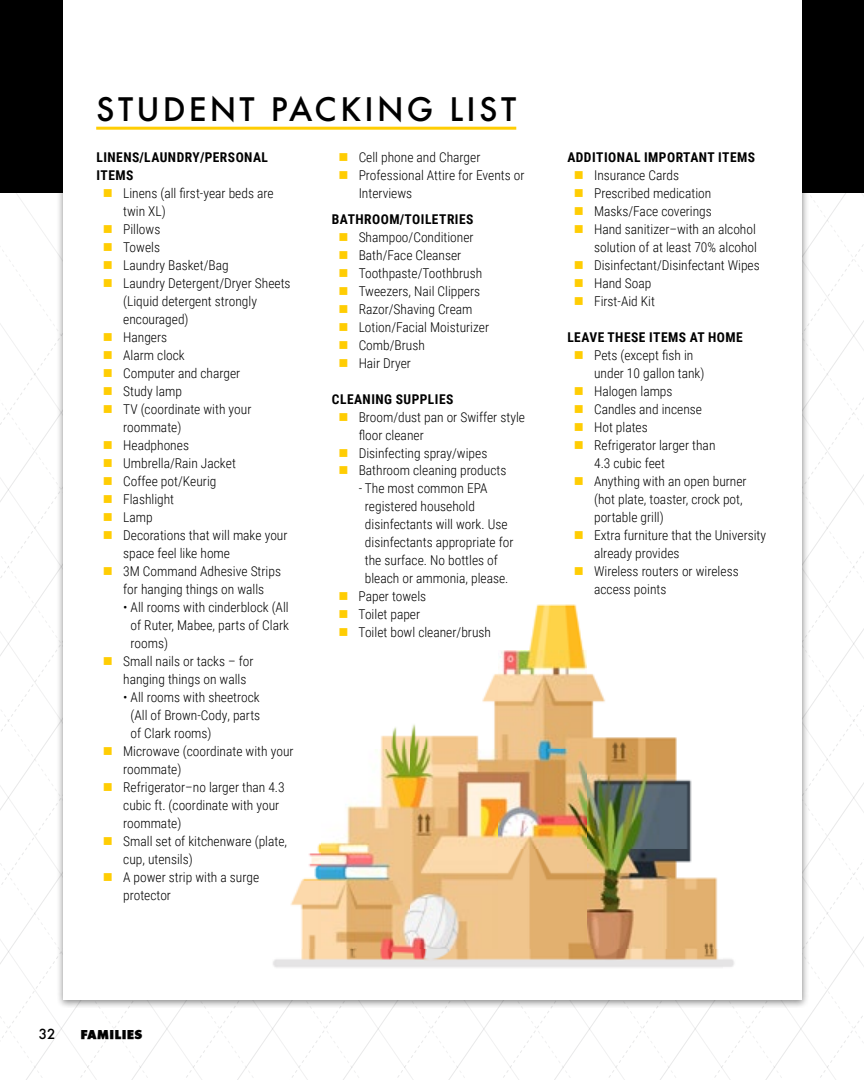
<style>
.page{position:relative;width:864px;height:1080px;background:#fff}
.page>*{position:absolute;margin:0;border:0;box-sizing:border-box;transform-origin:0 0}
.t1{font:500 31.5px "Futura";letter-spacing:.1em;color:#000}
.t2{font:300 13.5px/18px "Roboto Condensed";color:#000}
.t3{font:700 13.5px/18px "Roboto Condensed";letter-spacing:.035em;color:#000}
.t4{font:500 13.5px "Futura";color:#000}
.t5{font:12px "Futura ICGX Bold";color:#000}
.s1{color:#ffcd03}
</style>
<div class="page">
<div style="left:0;top:0;width:864px;height:192px;background:#000"></div>
<div style="left:56px;top:0;width:753px;height:1008px;background:#000;opacity:.45"></div>
<div style="left:63px;top:0;width:739px;height:999px;background:#fff"></div>
<hr style="left:96px;top:127px;width:420px;height:3px;background:#ffcd03">
<img style="left:273px;top:604px;width:461px;height:364px">
<h1 class="t1" style="left:96px;top:87px;width:422px">STUDENT PACKING LIST</h1>
<p class="t3" style="left:96px;top:148px;width:173px">LINENS/LAUNDRY/PERSONAL<br>ITEMS</p>
<p class="t2" style="left:123px;top:184px;width:152px;text-indent:-20px"><span class="s1">■</span> Linens (all first-year beds are twin XL)</p>
<p class="t2" style="left:103px;top:220px;width:59px"><span class="s1">■</span> Pillows</p>
<p class="t2" style="left:103px;top:238px;width:59px"><span class="s1">■</span> Towels</p>
<p class="t2" style="left:103px;top:256px;width:127px"><span class="s1">■</span> Laundry Basket/Bag</p>
<p class="t2" style="left:123px;top:274px;width:169px;text-indent:-20px"><span class="s1">■</span> Laundry Detergent/Dryer Sheets (Liquid detergent strongly encouraged)</p>
<p class="t2" style="left:103px;top:328px;width:66px"><span class="s1">■</span> Hangers</p>
<p class="t2" style="left:103px;top:346px;width:83px"><span class="s1">■</span> Alarm clock</p>
<p class="t2" style="left:103px;top:364px;width:139px"><span class="s1">■</span> Computer and charger</p>
<p class="t2" style="left:103px;top:382px;width:80px"><span class="s1">■</span> Study lamp</p>
<p class="t2" style="left:123px;top:400px;width:130px;text-indent:-20px"><span class="s1">■</span> TV (coordinate with your roommate)</p>
<p class="t2" style="left:103px;top:436px;width:88px"><span class="s1">■</span> Headphones</p>
<p class="t2" style="left:103px;top:454px;width:134px"><span class="s1">■</span> Umbrella/Rain Jacket</p>
<p class="t2" style="left:103px;top:472px;width:115px"><span class="s1">■</span> Coffee pot/Keurig</p>
<p class="t2" style="left:103px;top:490px;width:73px"><span class="s1">■</span> Flashlight</p>
<p class="t2" style="left:103px;top:508px;width:51px"><span class="s1">■</span> Lamp</p>
<p class="t2" style="left:123px;top:526px;width:166px;text-indent:-20px"><span class="s1">■</span> Decorations that will make your space feel like home</p>
<p class="t2" style="left:103px;top:562px;width:180px;text-align:center"><span class="s1">■</span> 3M Command Adhesive Strips for hanging things on walls</p>
<p class="t2" style="left:131px;top:598px;width:160px;text-align:justify;text-indent:-7px">• All rooms with cinderblock (All of Ruter, Mabee, parts of Clark rooms)</p>
<p class="t2" style="left:123px;top:652px;width:132px;text-indent:-20px"><span class="s1">■</span> Small nails or tacks – for hanging things on walls</p>
<p class="t2" style="left:131px;top:688px;width:131px;text-align:justify;text-indent:-7px">• All rooms with sheetrock (All of Brown-Cody, parts of Clark rooms)</p>
<p class="t2" style="left:123px;top:742px;width:172px;text-indent:-20px"><span class="s1">■</span> Microwave (coordinate with your roommate)</p>
<p class="t2" style="left:123px;top:778px;width:163px;text-indent:-20px"><span class="s1">■</span> Refrigerator–no larger than 4.3 cubic ft. (coordinate with your roommate)</p>
<p class="t2" style="left:123px;top:832px;width:165px;text-indent:-20px"><span class="s1">■</span> Small set of kitchenware (plate, cup, utensils)</p>
<p class="t2" style="left:123px;top:868px;width:137px;text-indent:-20px"><span class="s1">■</span> A power strip with a surge protector</p>
<p class="t2" style="left:338px;top:148px;width:144px"><span class="s1">■</span> Cell phone and Charger</p>
<p class="t2" style="left:359px;top:166px;width:167px;text-indent:-20px"><span class="s1">■</span> Professional Attire for Events or<br>Interviews</p>
<p class="t3" style="left:332px;top:209px;width:143px">BATHROOM/TOILETRIES</p>
<p class="t2" style="left:338px;top:227px;width:137px"><span class="s1">■</span> Shampoo/Conditioner</p>
<p class="t2" style="left:338px;top:245px;width:124px"><span class="s1">■</span> Bath/Face Cleanser</p>
<p class="t2" style="left:338px;top:263px;width:145px"><span class="s1">■</span> Toothpaste/Toothbrush</p>
<p class="t2" style="left:338px;top:281px;width:143px"><span class="s1">■</span> Tweezers, Nail Clippers</p>
<p class="t2" style="left:338px;top:299px;width:136px"><span class="s1">■</span> Razor/Shaving Cream</p>
<p class="t2" style="left:338px;top:317px;width:152px"><span class="s1">■</span> Lotion/Facial Moisturizer</p>
<p class="t2" style="left:338px;top:335px;width:88px"><span class="s1">■</span> Comb/Brush</p>
<p class="t2" style="left:338px;top:353px;width:74px"><span class="s1">■</span> Hair Dryer</p>
<p class="t3" style="left:332px;top:389px;width:123px">CLEANING SUPPLIES</p>
<p class="t2" style="left:359px;top:407px;width:168px;text-indent:-20px"><span class="s1">■</span> Broom/dust pan or Swiffer style floor cleaner</p>
<p class="t2" style="left:338px;top:443px;width:150px"><span class="s1">■</span> Disinfecting spray/wipes</p>
<p class="t2" style="left:338px;top:461px;width:169px"><span class="s1">■</span> Bathroom cleaning products</p>
<p class="t2" style="left:365px;top:479px;width:150px;text-indent:-6px">- The most common EPA registered household disinfectants will work. Use disinfectants appropriate for the surface. No bottles of bleach or ammonia, please.</p>
<p class="t2" style="left:338px;top:587px;width:89px"><span class="s1">■</span> Paper towels</p>
<p class="t2" style="left:338px;top:605px;width:83px"><span class="s1">■</span> Toilet paper</p>
<p class="t2" style="left:338px;top:623px;width:154px"><span class="s1">■</span> Toilet bowl cleaner/brush</p>
<p class="t3" style="left:567px;top:148px;width:189px">ADDITIONAL IMPORTANT ITEMS</p>
<p class="t2" style="left:574px;top:166px;width:107px"><span class="s1">■</span> Insurance Cards</p>
<p class="t2" style="left:574px;top:184px;width:139px"><span class="s1">■</span> Prescribed medication</p>
<p class="t2" style="left:574px;top:202px;width:140px"><span class="s1">■</span> Masks/Face coverings</p>
<p class="t2" style="left:574px;top:220px;width:185px;text-align:right"><span class="s1">■</span> Hand sanitizer–with an alcohol solution of at least 70% alcohol</p>
<p class="t2" style="left:574px;top:256px;width:187px"><span class="s1">■</span> Disinfectant/Disinfectant Wipes</p>
<p class="t2" style="left:574px;top:274px;width:79px"><span class="s1">■</span> Hand Soap</p>
<p class="t2" style="left:574px;top:292px;width:83px"><span class="s1">■</span> First-Aid Kit</p>
<p class="t3" style="left:567px;top:328px;width:177px">LEAVE THESE ITEMS AT HOME</p>
<p class="t2" style="left:594px;top:346px;width:112px;text-indent:-20px"><span class="s1">■</span> Pets (except fish in under 10 gallon tank)</p>
<p class="t2" style="left:574px;top:382px;width:100px"><span class="s1">■</span> Halogen lamps</p>
<p class="t2" style="left:574px;top:400px;width:130px"><span class="s1">■</span> Candles and incense</p>
<p class="t2" style="left:574px;top:418px;width:76px"><span class="s1">■</span> Hot plates</p>
<p class="t2" style="left:594px;top:436px;width:123px;text-indent:-20px"><span class="s1">■</span> Refrigerator larger than<br>4.3 cubic feet</p>
<p class="t2" style="left:594px;top:472px;width:154px;text-indent:-20px"><span class="s1">■</span> Anything with an open burner (hot plate, toaster, crock pot, portable grill)</p>
<p class="t2" style="left:594px;top:526px;width:174px;text-indent:-20px"><span class="s1">■</span> Extra furniture that the University already provides</p>
<p class="t2" style="left:594px;top:562px;width:146px;text-indent:-20px"><span class="s1">■</span> Wireless routers or wireless access points</p>
<p class="t4" style="left:39px;top:1025px;width:18px">32</p>
<p class="t5" style="left:80px;top:1025px;width:64px">FAMILIES</p>
</div>
